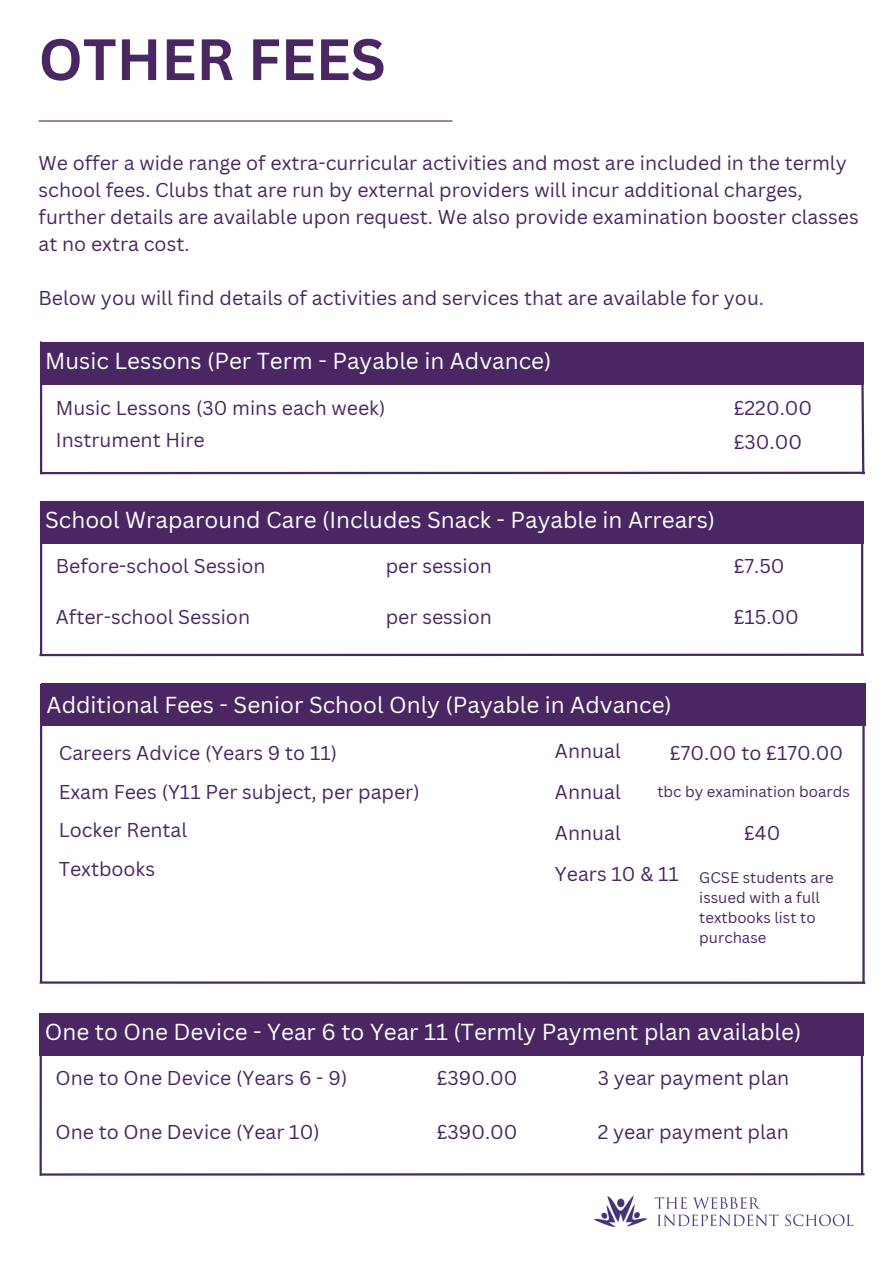
<style>
.page{position:relative;width:893px;height:1264px;background:#fff}
.page>*{position:absolute;margin:0;border:0;box-sizing:border-box;transform-origin:0 0}
.t1{font:700 57px "Canva Sans";color:#4a2763}
.t2{font:22.5px "Canva Sans";color:#fff}
.t3{font:19.5px/27px "Canva Sans";color:#4a2763}
.t4{font:15px/20.2px "Canva Sans";color:#4a2763}
</style>
<div class="page">
<hr style="left:39px;top:120px;width:413px;height:2px;background:#4a2763">
<div style="left:40px;top:342px;width:823px;height:43px;background:#4a2763"></div>
<hr style="left:40px;top:341px;width:2px;height:133px;background:#4a2763">
<svg style="left:861px;top:342px;width:4px;height:133px"></svg>
<hr style="left:41px;top:471px;width:823px;height:3px;background:#4a2763">
<div style="left:40px;top:501px;width:823px;height:43px;background:#4a2763"></div>
<hr style="left:40px;top:501px;width:2px;height:154px;background:#4a2763">
<hr style="left:861px;top:502px;width:2px;height:154px;background:#4a2763">
<hr style="left:39px;top:653px;width:824px;height:3px;background:#4a2763">
<img style="left:593px;top:1195px;width:261px;height:33px">
<div style="left:41px;top:683px;width:824px;height:43px;background:#4a2763"></div>
<hr style="left:40px;top:684px;width:2px;height:299px;background:#4a2763">
<hr style="left:862px;top:711px;width:2px;height:272px;background:#4a2763">
<hr style="left:40px;top:981px;width:825px;height:2px;background:#4a2763">
<div style="left:40px;top:1012px;width:823px;height:43px;background:#4a2763"></div>
<hr style="left:40px;top:1042px;width:2px;height:133px;background:#4a2763">
<hr style="left:860px;top:1013px;width:3px;height:161px;background:#4a2763">
<hr style="left:40px;top:1173px;width:824px;height:2px;background:#4a2763">
<h1 class="t1" style="left:39px;top:25px;width:348px">OTHER FEES</h1>
<p class="t3" style="left:39px;top:150px;width:821px">We offer a wide range of extra-curricular activities and most are included in the termly school fees. Clubs that are run by external providers will incur additional charges, further details are available upon request. We also provide examination booster classes at no extra cost.</p>
<p class="t3" style="left:39px;top:285px;width:727px">Below you will find details of activities and services that are available for you.</p>
<p class="t2" style="left:45px;top:347px;width:507px">Music Lessons (Per Term - Payable in Advance)</p>
<p class="t3" style="left:56px;top:391px;width:331px;line-height:32.1px">Music Lessons (30 mins each week)<br>Instrument Hire</p>
<p class="t3" style="left:733px;top:390px;width:80px;line-height:34px">£220.00 £30.00</p>
<p class="t2" style="left:45px;top:506px;width:671px">School Wraparound Care (Includes Snack - Payable in Arrears)</p>
<p class="t3" style="left:56px;top:552px;width:211px">Before-school Session</p>
<p class="t3" style="left:56px;top:604px;width:196px">After-school Session</p>
<p class="t3" style="left:386px;top:552px;width:108px">per session</p>
<p class="t3" style="left:386px;top:604px;width:108px">per session</p>
<p class="t3" style="left:733px;top:552px;width:52px">£7.50</p>
<p class="t3" style="left:733px;top:604px;width:67px">£15.00</p>
<p class="t2" style="left:47px;top:691px;width:626px">Additional Fees - Senior School Only (Payable in Advance)</p>
<p class="t3" style="left:59px;top:733px;width:362px;line-height:38.8px">Careers Advice (Years 9 to 11)<br>Exam Fees (Y11 Per subject, per paper)<br>Locker Rental<br>Textbooks</p>
<p class="t3" style="left:669px;top:739px;width:175px">£70.00 to £170.00</p>
<p class="t3" style="left:555px;top:730px;width:125px;line-height:41.1px">Annual<br>Annual<br>Annual<br>Years 10 &amp; 11</p>
<p class="t4" style="left:657px;top:781px;width:194px">tbc by examination boards</p>
<p class="t3" style="left:744px;top:819px;width:38px">£40</p>
<p class="t4" style="left:699px;top:867px;width:136px">GCSE students are issued with a full textbooks list to purchase</p>
<p class="t2" style="left:45px;top:1018px;width:757px">One to One Device - Year 6 to Year 11 (Termly Payment plan available)</p>
<p class="t3" style="left:55px;top:1064px;width:293px">One to One Device (Years 6 - 9)</p>
<p class="t3" style="left:55px;top:1118px;width:266px">One to One Device (Year 10)</p>
<p class="t3" style="left:597px;top:1064px;width:193px">3 year payment plan</p>
<p class="t3" style="left:436px;top:1064px;width:82px">£390.00</p>
<p class="t3" style="left:436px;top:1118px;width:82px">£390.00</p>
<p class="t3" style="left:597px;top:1118px;width:192px">2 year payment plan</p>
</div>
